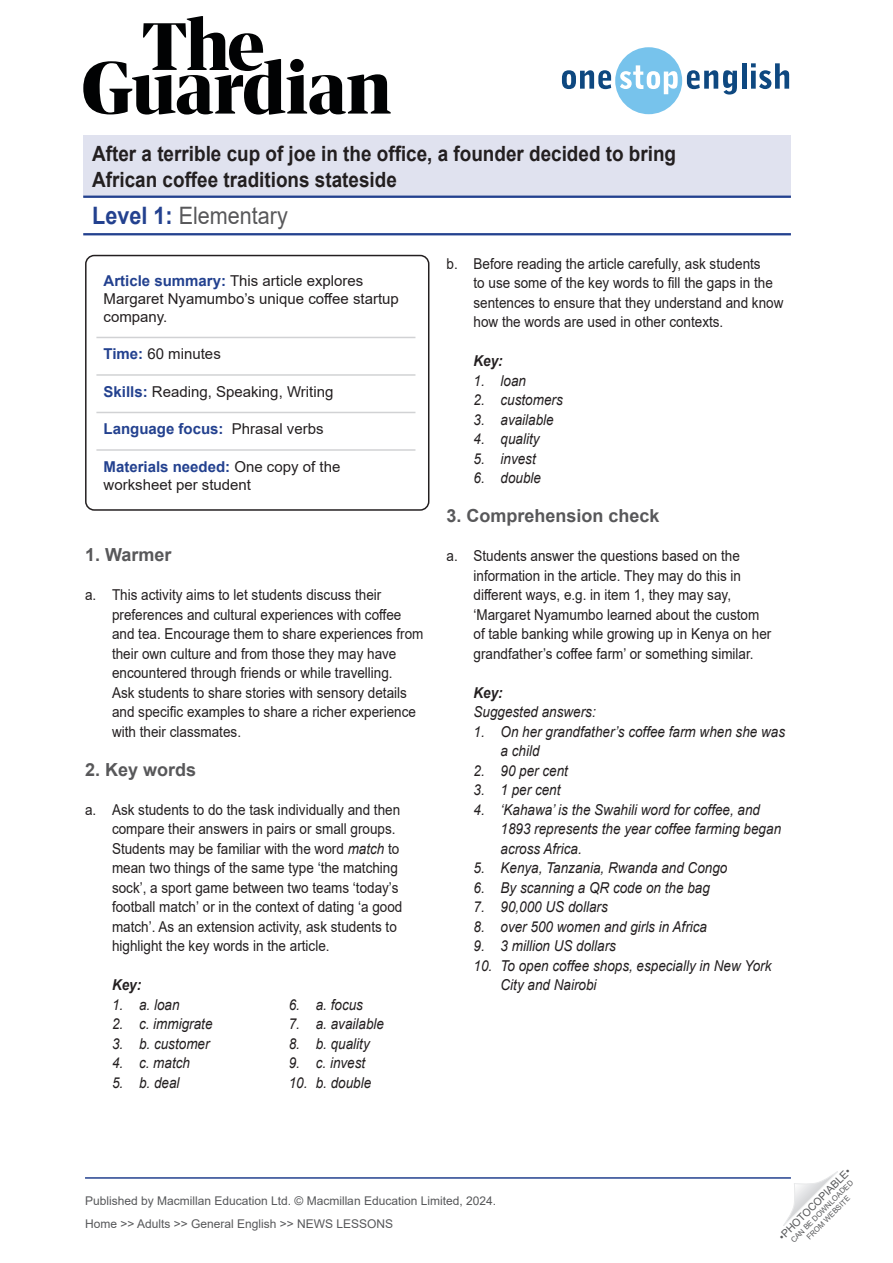
<style>
.page{position:relative;width:893px;height:1263px;background:#fff}
.page>*{position:absolute;margin:0;border:0;box-sizing:border-box;transform-origin:0 0}
.t1{font:24px "Arial";color:#58585a;scale:.9 1}
.t2{font:700 21px/25.2px "Arial";color:#231f20;scale:.9 1}
.t3{font:700 18px "Arial";color:#58585a}
.t4{font:15px/19.5px "Arial";color:#231f20;scale:.9 1}
.t5{font:italic 15px/19.5px "Arial";color:#231f20;scale:.9 1}
.t6{font:15px/18px "Arial";color:#231f20}
.t7{font:700 15px "Arial";color:#23418f}
.t8{font:italic 700 15px "Arial";color:#231f20;scale:.9 1}
.t9{font:12px/23px "Arial";color:#57585a}
.t10{font:10.5px "Arial";color:#57585a}
.t11{font:7.5px/9px "Arial";color:#57585a;text-align:center}
.s1{font-weight:700;color:#23418f}
.s2{font-weight:400;color:#231f20}
.s3{font-style:italic}
</style>
<div class="page">
<hr style="left:85px;top:1177px;width:706px;height:2px;background:#23418f">
<svg style="left:783px;top:1171px;width:55px;height:55px"></svg>
<svg style="left:83px;top:16px;width:308px;height:99px"></svg>
<svg style="left:562px;top:47px;width:175px;height:67px"></svg>
<hr style="left:742px;top:63px;width:4px;height:26px;background:#0e4880">
<svg style="left:751px;top:63px;width:38px;height:26px"></svg>
<div style="left:83px;top:136px;width:708px;height:61px;background:#e0e2ef"></div>
<hr style="left:83px;top:196px;width:708px;height:2px;background:#23418f">
<hr style="left:83px;top:233px;width:708px;height:2px;background:#23418f">
<hr style="left:96px;top:337px;width:319px;height:1px;background:#d1d2d4">
<hr style="left:96px;top:374px;width:319px;height:2px;background:#d1d2d4">
<hr style="left:96px;top:412px;width:319px;height:1px;background:#d1d2d4">
<hr style="left:96px;top:449px;width:319px;height:2px;background:#d1d2d4">
<div style="left:85px;top:255px;width:344px;height:256px;border:2px solid #231f20;border-radius:9px"></div>
<h2 class="t2" style="left:92px;top:142px;width:650px">After a terrible cup of joe in the office, a founder decided to bring<br>African coffee traditions stateside</h2>
<h1 class="t1" style="left:92px;top:199px;width:219px"><span class="s1">Level 1:</span> Elementary</h1>
<p class="t4" style="left:473px;top:253px;width:346px;text-indent:-27px">b. Before reading the article carefully, ask students<br>to use some of the key words to fill the gaps in the sentences to ensure that they understand and know how the words are used in other contexts.</p>
<p class="t8" style="left:473px;top:351px;width:34px">Key:</p>
<p class="t5" style="left:473px;top:371px;width:60px">1. loan</p>
<p class="t5" style="left:473px;top:390px;width:101px">2. customers</p>
<p class="t5" style="left:473px;top:410px;width:91px">3. available</p>
<p class="t5" style="left:473px;top:429px;width:75px">4. quality</p>
<p class="t5" style="left:473px;top:449px;width:71px">5. invest</p>
<p class="t5" style="left:473px;top:468px;width:77px">6. double</p>
<p class="t3" style="left:446px;top:504px;width:215px">3. Comprehension check</p>
<p class="t4" style="left:473px;top:546px;width:333px;text-indent:-27px">a. Students answer the questions based on the information in the article. They may do this in different ways, e.g. in item 1, they may say, ‘Margaret Nyamumbo learned about the custom of table banking while growing up in Kenya on her grandfather’s coffee farm’ or something similar.</p>
<p class="t8" style="left:473px;top:683px;width:34px">Key:</p>
<p class="t5" style="left:473px;top:702px;width:137px">Suggested answers:</p>
<p class="t5" style="left:500px;top:722px;width:318px;text-indent:-27px">1. On her grandfather’s coffee farm when she was a child</p>
<p class="t5" style="left:473px;top:761px;width:107px">2. 90 per cent</p>
<p class="t5" style="left:473px;top:780px;width:98px">3. 1 per cent</p>
<p class="t5" style="left:500px;top:800px;width:313px;text-indent:-27px">4. ‘Kahawa’ is the Swahili word for coffee, and<br>1893 represents the year coffee farming began across Africa.</p>
<p class="t5" style="left:473px;top:858px;width:284px">5. Kenya, Tanzania, Rwanda and Congo</p>
<p class="t5" style="left:473px;top:878px;width:264px">6. By scanning a QR code on the bag</p>
<p class="t5" style="left:473px;top:897px;width:151px">7. 90,000 US dollars</p>
<p class="t5" style="left:473px;top:917px;width:261px">8. over 500 women and girls in Africa</p>
<p class="t5" style="left:473px;top:936px;width:160px">9. 3 million US dollars</p>
<p class="t5" style="left:500px;top:956px;width:303px;text-indent:-27px">10. To open coffee shops, especially in New York<br>City and Nairobi</p>
<p class="t6" style="left:104px;top:271px;width:297px"><span class="s1">Article summary:</span> This article explores<br>Margaret Nyamumbo’s unique coffee startup company.</p>
<p class="t6" style="left:104px;top:345px;width:119px"><span class="s1">Time:</span> 60 minutes</p>
<p class="t6" style="left:104px;top:382px;width:231px"><span class="s1">Skills:</span> Reading, Speaking, Writing</p>
<p class="t7" style="left:104px;top:419px;width:222px">Language focus: <span class="s2">Phrasal verbs</span></p>
<p class="t6" style="left:104px;top:457px;width:238px"><span class="s1">Materials needed:</span> One copy of the worksheet per student</p>
<p class="t3" style="left:85px;top:543px;width:88px">1. Warmer</p>
<p class="t4" style="left:112px;top:585px;width:348px;text-indent:-27px">a. This activity aims to let students discuss their preferences and cultural experiences with coffee and tea. Encourage them to share experiences from their own culture and from those they may have encountered through friends or while travelling.<br>Ask students to share stories with sensory details and specific examples to share a richer experience with their classmates.</p>
<p class="t3" style="left:85px;top:757px;width:113px">2. Key words</p>
<p class="t4" style="left:112px;top:799px;width:324px;text-indent:-27px">a. Ask students to do the task individually and then compare their answers in pairs or small groups.<br>Students may be familiar with the word <span class="s3">match</span> to mean two things of the same type ‘the matching sock’, a sport game between two teams ‘today’s football match’ or in the context of dating ‘a good match’. As an extension activity, ask students to highlight the key words in the article.</p>
<p class="t8" style="left:112px;top:975px;width:34px">Key:</p>
<p class="t5" style="left:112px;top:995px;width:77px">1. a. loan</p>
<p class="t5" style="left:112px;top:1014px;width:113px">2. c. immigrate</p>
<p class="t5" style="left:112px;top:1034px;width:110px">3. b. customer</p>
<p class="t5" style="left:112px;top:1053px;width:88px">4. c. match</p>
<p class="t5" style="left:112px;top:1073px;width:77px">5. b. deal</p>
<p class="t5" style="left:289px;top:995px;width:84px">6. a. focus</p>
<p class="t5" style="left:289px;top:1014px;width:107px">7. a. available</p>
<p class="t5" style="left:289px;top:1034px;width:92px">8. b. quality</p>
<p class="t5" style="left:289px;top:1053px;width:87px">9. c. invest</p>
<p class="t5" style="left:289px;top:1073px;width:93px">10. b. double</p>
<p class="t9" style="left:85px;top:1189px;width:413px">Published by Macmillan Education Ltd. © Macmillan Education Limited, 2024.<br>Home &gt;&gt; Adults &gt;&gt; General English &gt;&gt; NEWS LESSONS</p>
<p class="t10" style="left:775px;top:1233px;width:99px;rotate:-45deg">•PHOTOCOPIABLE•</p>
<p class="t11" style="left:789px;top:1238px;width:86px;rotate:-45deg">CAN BE DOWNLOADED<br>FROM WEBSITE</p>
</div>
